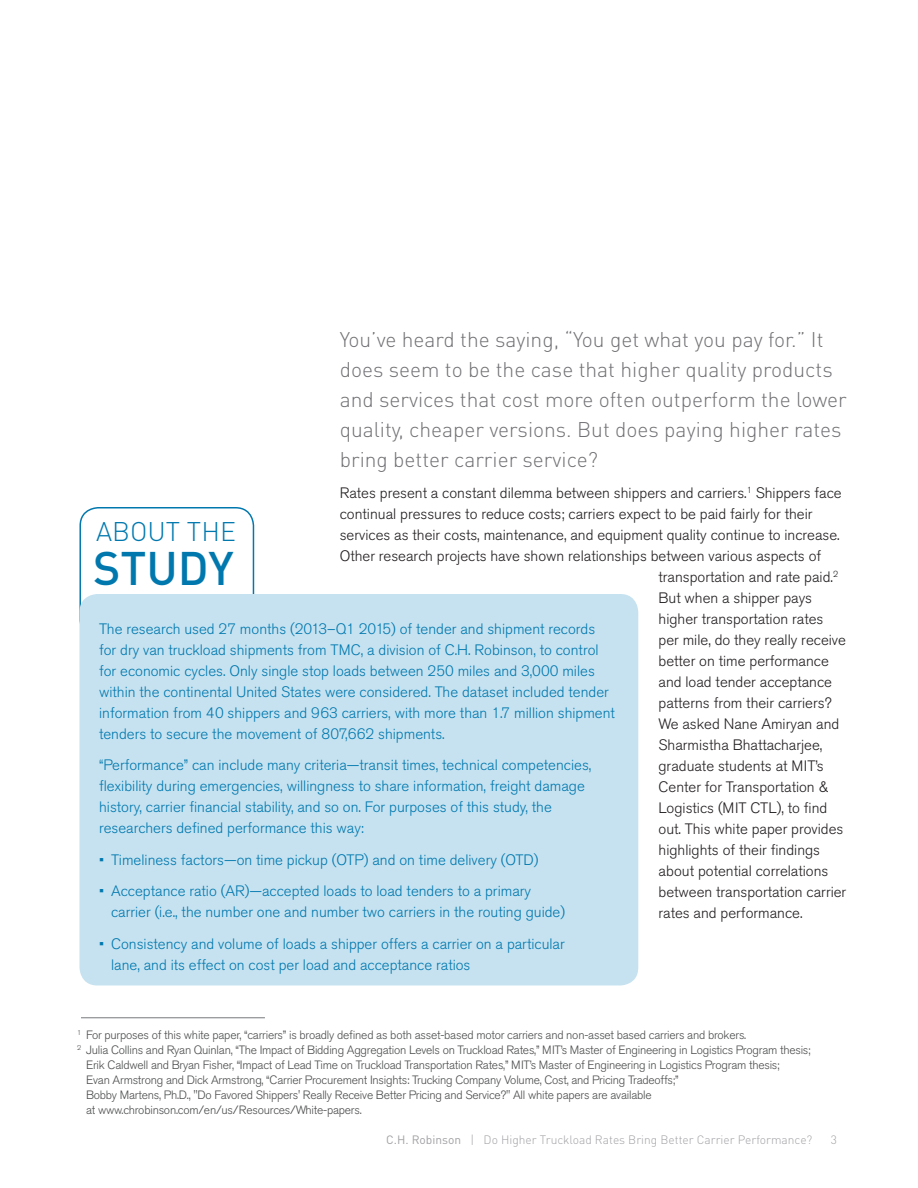
<style>
.page{position:relative;width:918px;height:1188px;background:#fff}
.page>*{position:absolute;margin:0;border:0;box-sizing:border-box;transform-origin:0 0}
.Second_Paragraph_WP{font:500 46.5px "DIN Pro";color:#0078ae}
.Second_Paragraph_WP-2{font:300 26.7px "DIN Pro";color:#0078ae}
.Lead_In_WP{font:300 21px/30px "DIN Pro";color:#717074}
.Second_Paragraph_WP-3{font:300 15px/21px "Akzidenz Grotesk Pro";color:#0078ae}
.Lead_In_WP-2{font:300 15px "Akzidenz Grotesk BQ";color:#231f20}
.Second_Paragraph_WP-4{font:300 12px/15px "Akzidenz Grotesk BQ";letter-spacing:-.02em;color:#4b4c4d}
.t1{font:300 12px "DIN Pro";color:#a1a1a5}
.s1{font-weight:400}
</style>
<div class="page">
<div style="left:79px;top:507px;width:175px;height:132px;border:2px solid #0078ae;border-radius:18px"></div>
<div style="left:79px;top:594px;width:559px;height:392px;background:#c6e2f0;border-radius:18px"></div>
<hr style="left:81px;top:1017px;width:184px;height:1px;background:#76787b">
<p class="Lead_In_WP" style="left:340px;top:323px;width:509px">You’ve heard the saying, “You get what you pay for.” It does seem to be the case that higher quality products and services that cost more often outperform the lower quality, cheaper versions. But does paying higher rates bring better carrier service?</p>
<p class="Lead_In_WP-2" style="left:340px;top:484px;width:504px">Rates present a constant dilemma between shippers and carriers.<sup>1</sup> Shippers face</p>
<p class="Lead_In_WP-2" style="left:340px;top:505px;width:474px">continual pressures to reduce costs; carriers expect to be paid fairly for their</p>
<p class="Lead_In_WP-2" style="left:340px;top:526px;width:502px">services as their costs, maintenance, and equipment quality continue to increase.</p>
<p class="Lead_In_WP-2" style="left:340px;top:547px;width:483px">Other research projects have shown relationships between various aspects of</p>
<p class="Lead_In_WP-2" style="left:659px;top:568px;width:181px">transportation and rate paid.<sup>2</sup></p>
<p class="Lead_In_WP-2" style="left:659px;top:589px;width:155px">But when a shipper pays</p>
<p class="Lead_In_WP-2" style="left:659px;top:610px;width:166px">higher transportation rates</p>
<p class="Lead_In_WP-2" style="left:659px;top:631px;width:189px">per mile, do they really receive</p>
<p class="Lead_In_WP-2" style="left:659px;top:652px;width:172px">better on time performance</p>
<p class="Lead_In_WP-2" style="left:659px;top:673px;width:175px">and load tender acceptance</p>
<p class="Lead_In_WP-2" style="left:659px;top:694px;width:175px">patterns from their carriers?</p>
<p class="Lead_In_WP-2" style="left:659px;top:715px;width:182px">We asked Nane Amiryan and</p>
<p class="Lead_In_WP-2" style="left:659px;top:736px;width:165px">Sharmistha Bhattacharjee,</p>
<p class="Lead_In_WP-2" style="left:659px;top:757px;width:167px">graduate students at MIT’s</p>
<p class="Lead_In_WP-2" style="left:659px;top:778px;width:171px">Center for Transportation &amp;</p>
<p class="Lead_In_WP-2" style="left:659px;top:799px;width:170px">Logistics (MIT CTL), to find</p>
<p class="Lead_In_WP-2" style="left:659px;top:820px;width:186px">out. This white paper provides</p>
<p class="Lead_In_WP-2" style="left:659px;top:841px;width:163px">highlights of their findings</p>
<p class="Lead_In_WP-2" style="left:659px;top:862px;width:171px">about potential correlations</p>
<p class="Lead_In_WP-2" style="left:659px;top:883px;width:189px">between transportation carrier</p>
<p class="Lead_In_WP-2" style="left:659px;top:904px;width:146px">rates and performance.</p>
<p class="Second_Paragraph_WP-2" style="left:96px;top:513px;width:141px">ABOUT THE</p>
<p class="Second_Paragraph_WP" style="left:93px;top:536px;width:142px">STUDY</p>
<p class="Second_Paragraph_WP-3" style="left:99px;top:618px;width:517px">The research used 27 months (2013–Q1 2015) of tender and shipment records for dry van truckload shipments from TMC, a division of C.H. Robinson, to control for economic cycles. Only single stop loads between 250 miles and 3,000 miles within the continental United States were considered. The dataset included tender information from 40 shippers and 963 carriers, with more than 1.7 million shipment tenders to secure the movement of 807,662 shipments.</p>
<p class="Second_Paragraph_WP-3" style="left:99px;top:754px;width:494px">“Performance” can include many criteria—transit times, technical competencies, flexibility during emergencies, willingness to share information, freight damage history, carrier financial stability, and so on. For purposes of this study, the researchers defined performance this way:</p>
<p class="Second_Paragraph_WP-3" style="left:99px;top:849px;width:441px">• Timeliness factors—on time pickup (OTP) and on time delivery (OTD)</p>
<p class="Second_Paragraph_WP-3" style="left:111px;top:880px;width:456px;text-indent:-12px">• Acceptance ratio (AR)—accepted loads to load tenders to a primary carrier (i.e., the number one and number two carriers in the routing guide)</p>
<p class="Second_Paragraph_WP-3" style="left:111px;top:933px;width:455px;text-indent:-12px">• Consistency and volume of loads a shipper offers a carrier on a particular lane, and its effect on cost per load and acceptance ratios</p>
<p class="Second_Paragraph_WP-4" style="left:77px;top:1027px;width:671px"><sup>1</sup> For purposes of this white paper, “carriers” is broadly defined as both asset-based motor carriers and non-asset based carriers and brokers.</p>
<p class="Second_Paragraph_WP-4" style="left:77px;top:1042px;width:735px"><sup>2</sup> Julia Collins and Ryan Quinlan, “The Impact of Bidding Aggregation Levels on Truckload Rates,” MIT’s Master of Engineering in Logistics Program thesis;</p>
<p class="Second_Paragraph_WP-4" style="left:86px;top:1057px;width:695px">Erik Caldwell and Bryan Fisher, “Impact of Lead Time on Truckload Transportation Rates,” MIT’s Master of Engineering in Logistics Program thesis;</p>
<p class="Second_Paragraph_WP-4" style="left:86px;top:1072px;width:594px">Evan Armstrong and Dick Armstrong, “Carrier Procurement Insights: Trucking Company Volume, Cost, and Pricing Tradeoffs;”</p>
<p class="Second_Paragraph_WP-4" style="left:86px;top:1087px;width:567px">Bobby Martens, Ph.D., "Do Favored Shippers' Really Receive Better Pricing and Service?" All white papers are available at www.chrobinson.com/en/us/Resources/White-papers.</p>
<p class="t1" style="left:386px;top:1131px;width:428px"><span class="s1">C.H. Robinson</span> | Do Higher Truckload Rates Bring Better Carrier Performance?</p>
<p class="t1" style="left:831px;top:1131px;width:8px">3</p>
</div>
